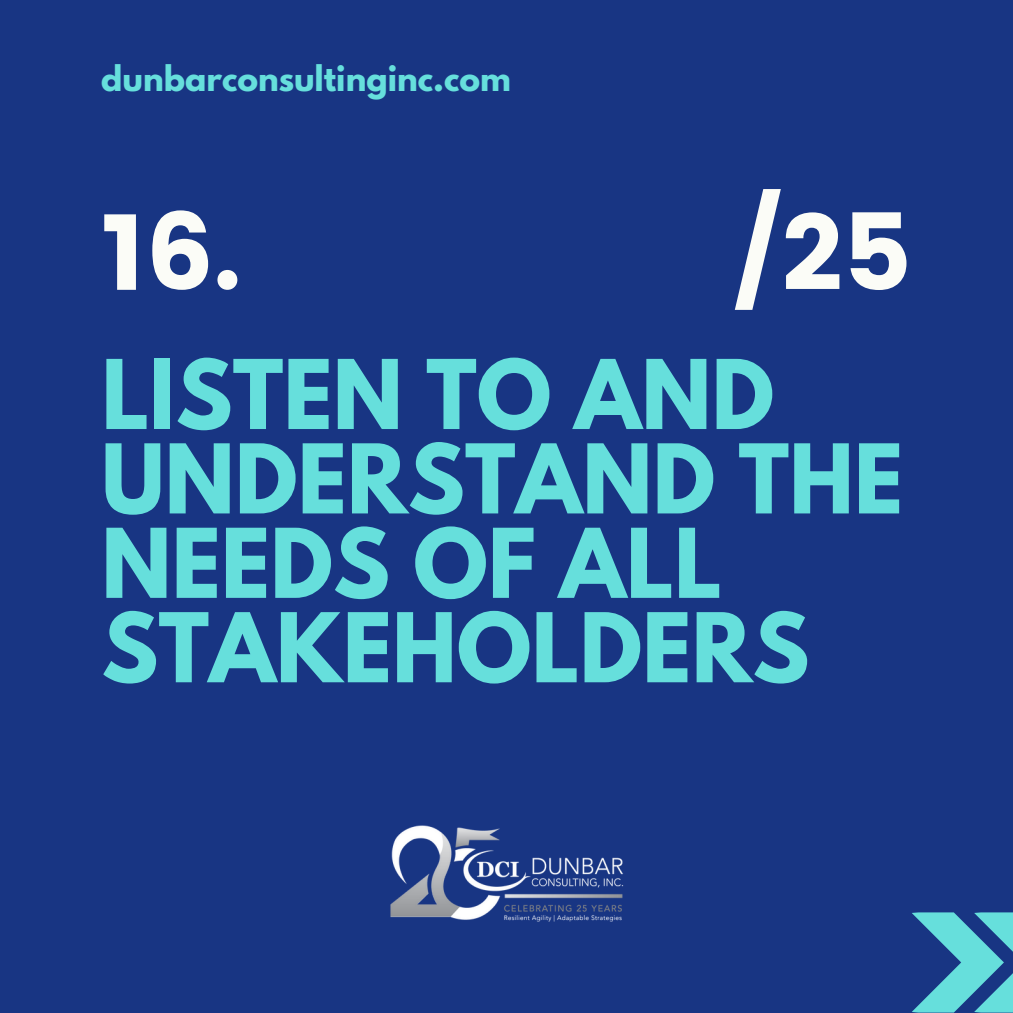
<style>
.page{position:relative;width:1013px;height:1013px;background:#fff}
.page>*{position:absolute;margin:0;border:0;box-sizing:border-box;transform-origin:0 0}
.t1{font:106.25px "Poppins";color:#fbfcf7}
.t2{font:700 85px/84.4px "League Spartan";color:#66dfdc}
.t3{font:700 31.25px "League Spartan";color:#66dfdc}
</style>
<div class="page">
<div style="left:0;top:0;width:1012px;height:1012px;background:#183583"></div>
<svg style="left:912px;top:912px;width:100px;height:100px"></svg>
<img style="left:390px;top:825px;width:234px;height:97px">
<h1 class="t3" style="left:101px;top:63px;width:411px">dunbarconsultinginc.com</h1>
<p class="t1" style="left:101px;top:191px;width:141px">16.</p>
<h2 class="t1" style="left:733px;top:191px;width:179px">/25</h2>
<h1 class="t2" style="left:101px;top:363px;width:803px">LISTEN TO AND<br>UNDERSTAND THE<br>NEEDS OF ALL<br>STAKEHOLDERS</h1>
</div>
